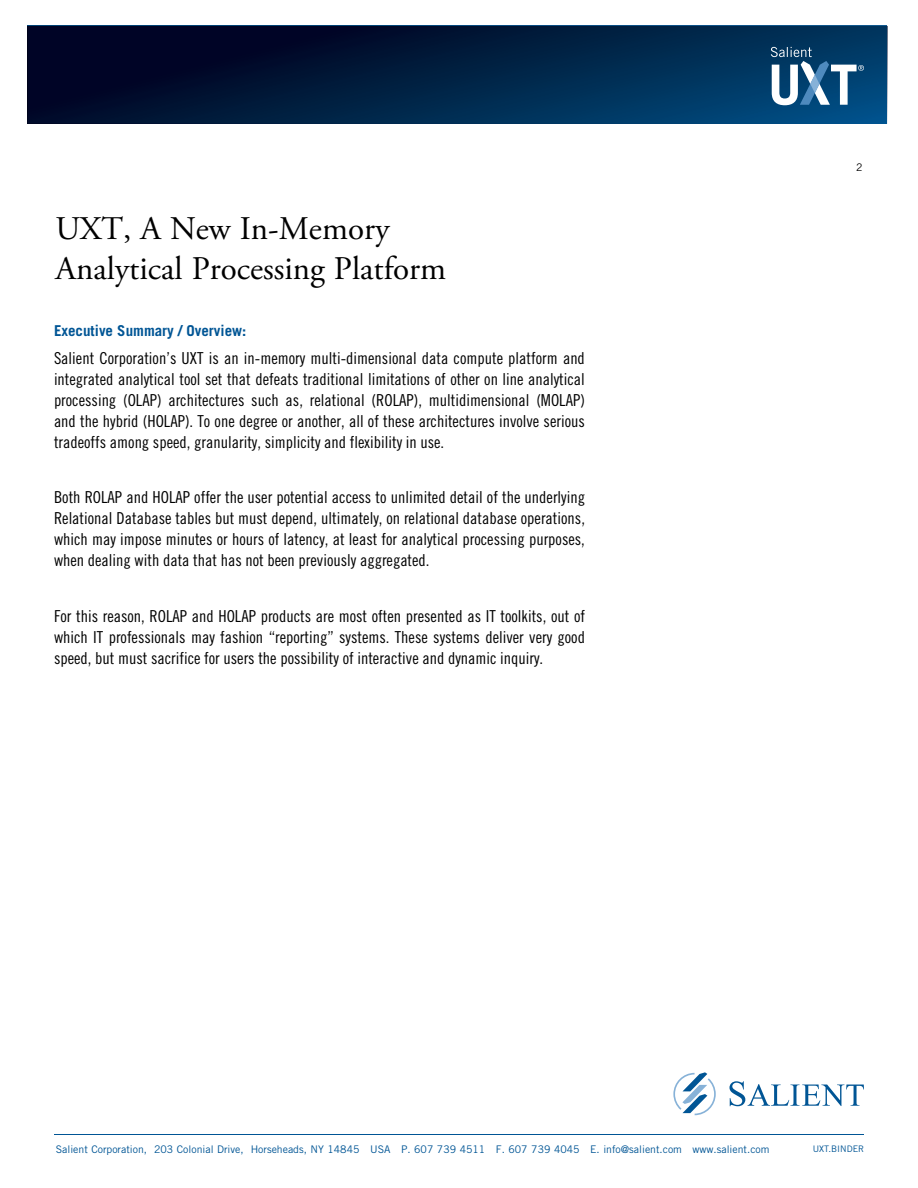
<style>
.page{position:relative;width:918px;height:1188px;background:#fff}
.page>*{position:absolute;margin:0;border:0;box-sizing:border-box;transform-origin:0 0}
.t1{font:33px/39.6px "Adobe Garamond Pro";color:#000}
.t2{font:16.5px/21px "Trade Gothic LT Std Cn 18";color:#000;text-align:justify}
.t3{font:700 15px "Trade Gothic LT Std";color:#005595}
.t4{font:10.5px "Trade Gothic LT Std";color:#005595}
.t5{font:10.5px "Trade Gothic LT Std";color:#000}
.t6{font:9px "Trade Gothic LT Std";color:#005595}
</style>
<div class="page">
<img style="left:27px;top:26px;width:860px;height:98px">
<hr style="left:54px;top:1135px;width:810px;height:1px;background:#005595">
<svg style="left:673px;top:1072px;width:43px;height:43px"></svg>
<svg style="left:729px;top:1081px;width:135px;height:25px"></svg>
<svg style="left:771px;top:47px;width:93px;height:58px"></svg>
<h1 class="t1" style="left:56px;top:210px;width:392px">UXT, A New In-Memory<br>Analytical Processing Platform</h1>
<p class="t3" style="left:54px;top:321px;width:194px">Executive Summary / Overview:</p>
<p class="t2" style="left:54px;top:347px;width:532px">Salient Corporation’s UXT is an in-memory multi-dimensional data compute platform and integrated analytical tool set that defeats traditional limitations of other on line analytical processing (OLAP) architectures such as, relational (ROLAP), multidimensional (MOLAP) and the hybrid (HOLAP). To one degree or another, all of these architectures involve serious tradeoffs among speed, granularity, simplicity and flexibility in use.</p>
<p class="t2" style="left:54px;top:487px;width:533px">Both ROLAP and HOLAP offer the user potential access to unlimited detail of the underlying Relational Database tables but must depend, ultimately, on relational database operations, which may impose minutes or hours of latency, at least for analytical processing purposes, when dealing with data that has not been previously aggregated.</p>
<p class="t2" style="left:54px;top:605px;width:533px">For this reason, ROLAP and HOLAP products are most often presented as IT toolkits, out of which IT professionals may fashion “reporting” systems. These systems deliver very good speed, but must sacrifice for users the possibility of interactive and dynamic inquiry.</p>
<p class="t5" style="left:856px;top:161px;width:8px">2</p>
<p class="t4" style="left:56px;top:1143px;width:715px">Salient Corporation, 203 Colonial Drive, Horseheads, NY 14845 USA P. 607 739 4511 F. 607 739 4045 E. info@salient.com www.salient.com</p>
<p class="t6" style="left:813px;top:1143px;width:53px">UXT.BINDER</p>
</div>
